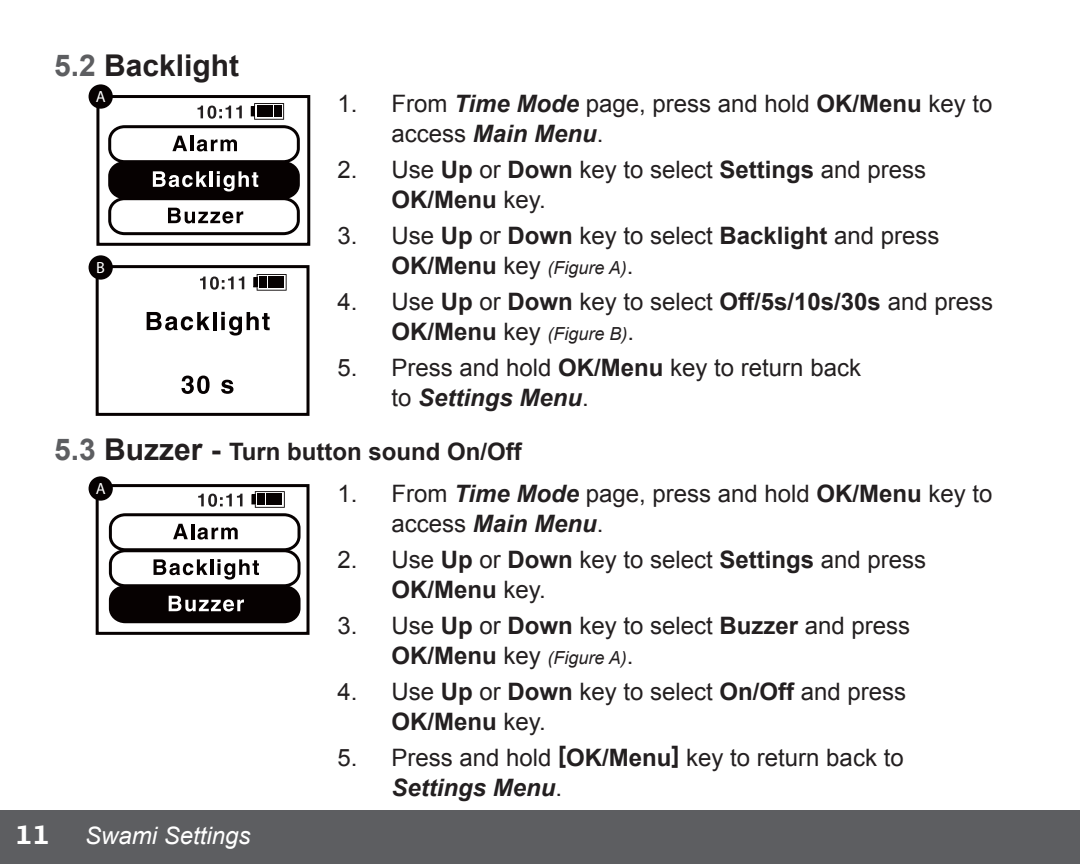
<style>
.page{position:relative;width:1080px;height:864px;background:#fff}
.page>*{position:absolute;margin:0;border:0;box-sizing:border-box;transform-origin:0 0}
.t1{font:700 30px "Arial";color:#231f20}
.t2{font:700 30px "Morgan Sn Caps";color:#fff}
.t3{font:24px/30px "Arial";color:#231f20}
.t4{font:700 24px "Arial";color:#231f20}
.t5{font:italic 24px "Arial";color:#fff}
.t6{font:italic 18px "Arial";color:#231f20}
.t7{font:16.2px "Myriad Pro";color:#fff}
.s1{color:#5d5e61}
.s2{font-weight:700;font-style:italic}
.s3{font-weight:700}
.s4{font-weight:700;font-style:normal;font-size:24px}
.s5{font-style:normal;font-size:24px}
.s6{font-size:30px;color:#5d5e61}
.s7{font-size:30px}
</style>
<div class="page">
<div style="left:0;top:810px;width:1080px;height:54px;background:#5d5e61"></div>
<svg style="left:108px;top:103px;width:192px;height:132px"></svg>
<svg style="left:253px;top:274px;width:34px;height:17px"></svg>
<svg style="left:200px;top:277px;width:6px;height:12px"></svg>
<svg style="left:210px;top:277px;width:9px;height:13px"></svg>
<svg style="left:213px;top:279px;width:3px;height:9px"></svg>
<svg style="left:222px;top:277px;width:22px;height:12px"></svg>
<svg style="left:147px;top:312px;width:63px;height:18px"></svg>
<hr style="left:213px;top:312px;width:3px;height:18px;background:#060101">
<svg style="left:221px;top:312px;width:49px;height:24px"></svg>
<svg style="left:182px;top:376px;width:28px;height:18px"></svg>
<svg style="left:221px;top:380px;width:12px;height:14px"></svg>
<div style="left:96px;top:95px;width:214px;height:151px;border:3px solid #060101"></div>
<div style="left:96px;top:265px;width:214px;height:151px;border:3px solid #060101"></div>
<svg style="left:109px;top:491px;width:192px;height:132px"></svg>
<div style="left:96px;top:484px;width:214px;height:151px;border:3px solid #060101"></div>
<div style="left:89px;top:84px;width:24px;height:25px;background:#060101;border-radius:50%"></div>
<div style="left:89px;top:255px;width:24px;height:25px;background:#060101;border-radius:50%"></div>
<div style="left:89px;top:476px;width:24px;height:25px;background:#060101;border-radius:50%"></div>
<p class="t1" style="left:54px;top:45px;width:187px"><span class="s1">5.2</span> Backlight</p>
<p class="t7" style="left:96px;top:86px;width:11px">A</p>
<p class="t3" style="left:392px;top:89px;width:603px;text-indent:-54px">1. From <span class="s2">Time Mode</span> page, press and hold <span class="s3">OK/Menu</span> key to access <span class="s2">Main Menu</span>.</p>
<p class="t3" style="left:392px;top:155px;width:536px;text-indent:-54px">2. Use <span class="s3">Up</span> or <span class="s3">Down</span> key to select <span class="s3">Settings</span> and press<br><span class="s3">OK/Menu</span> key.</p>
<p class="t3" style="left:338px;top:221px;width:604px">3. Use <span class="s3">Up</span> or <span class="s3">Down</span> key to select <span class="s3">Backlight</span> and press</p>
<p class="t6" style="left:392px;top:256px;width:244px"><span class="s4">OK/Menu</span> <span class="s5">key</span> (Figure A)<span class="s5">.</span></p>
<p class="t3" style="left:338px;top:287px;width:657px">4. Use <span class="s3">Up</span> or <span class="s3">Down</span> key to select <span class="s3">Off/5s/10s/30s</span> and press</p>
<p class="t6" style="left:392px;top:322px;width:244px"><span class="s4">OK/Menu</span> <span class="s5">key</span> (Figure B)<span class="s5">.</span></p>
<p class="t3" style="left:392px;top:353px;width:471px;text-indent:-54px">5. Press and hold <span class="s3">OK/Menu</span> key to return back to <span class="s2">Settings Menu</span>.</p>
<p class="t4" style="left:54px;top:435px;width:469px"><span class="s6">5.3</span> <span class="s7">Buzzer -</span> Turn button sound On/Off</p>
<p class="t3" style="left:392px;top:479px;width:603px;text-indent:-54px">1. From <span class="s2">Time Mode</span> page, press and hold <span class="s3">OK/Menu</span> key to access <span class="s2">Main Menu</span>.</p>
<p class="t3" style="left:392px;top:545px;width:536px;text-indent:-54px">2. Use <span class="s3">Up</span> or <span class="s3">Down</span> key to select <span class="s3">Settings</span> and press<br><span class="s3">OK/Menu</span> key.</p>
<p class="t3" style="left:338px;top:611px;width:574px">3. Use <span class="s3">Up</span> or <span class="s3">Down</span> key to select <span class="s3">Buzzer</span> and press</p>
<p class="t6" style="left:392px;top:646px;width:244px"><span class="s4">OK/Menu</span> <span class="s5">key</span> (Figure A)<span class="s5">.</span></p>
<p class="t3" style="left:392px;top:677px;width:516px;text-indent:-54px">4. Use <span class="s3">Up</span> or <span class="s3">Down</span> key to select <span class="s3">On/Off</span> and press<br><span class="s3">OK/Menu</span> key.</p>
<p class="t3" style="left:392px;top:743px;width:514px;text-indent:-54px">5. Press and hold <span class="s3">[OK/Menu]</span> key to return back to<br><span class="s2">Settings Menu</span>.</p>
<p class="t7" style="left:96px;top:257px;width:10px">B</p>
<p class="t7" style="left:96px;top:478px;width:11px">A</p>
<p class="t2" style="left:15px;top:819px;width:36px">11</p>
<p class="t5" style="left:85px;top:821px;width:167px">Swami Settings</p>
</div>
